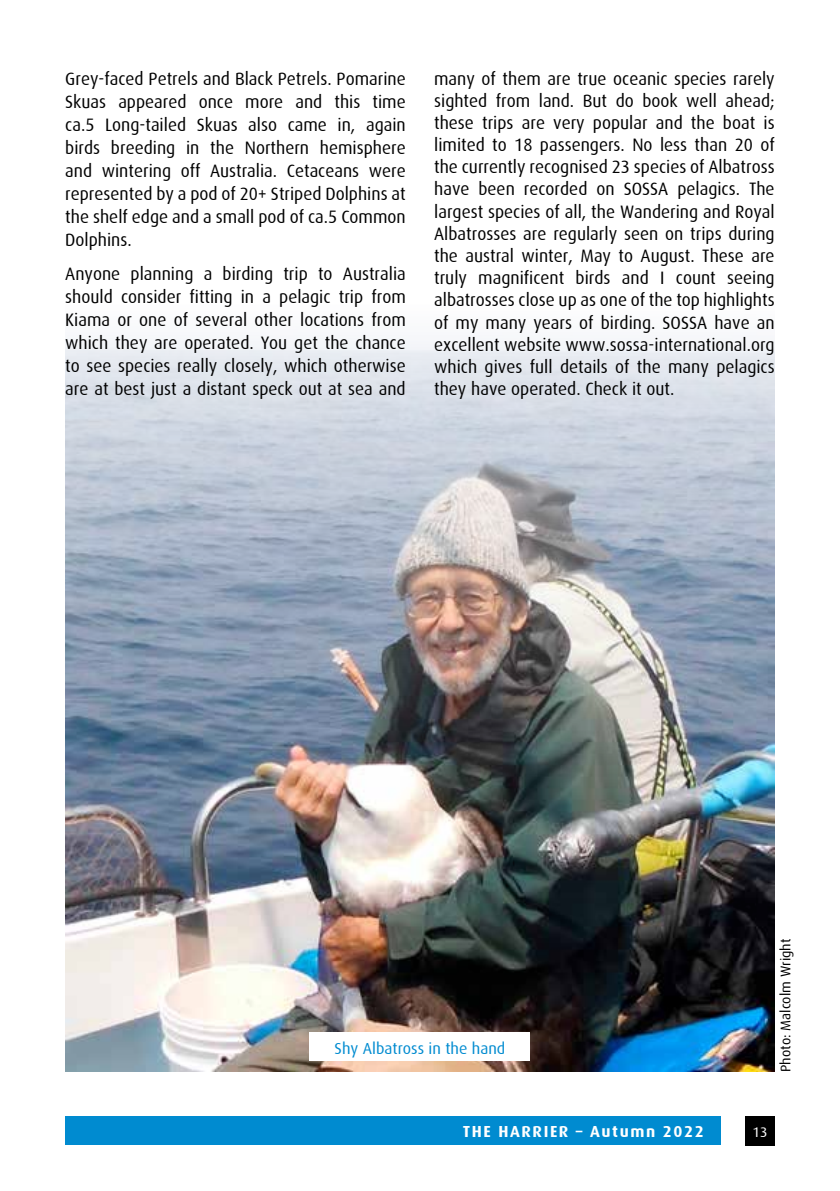
<style>
.page{position:relative;width:840px;height:1191px;background:#fff}
.page>*{position:absolute;margin:0;border:0;box-sizing:border-box;transform-origin:0 0}
.t1{font:18px/22.2px "Dax";color:#000;text-align:justify;scale:.96 1}
.t2{font:700 16px "Dax";letter-spacing:.1em;color:#fff}
.t3{font:16px "Dax";color:#008bd0}
.t4{font:14px "Dax";color:#000}
.t5{font:14px "Dax";color:#fff}
</style>
<div class="page">
<div style="left:65px;top:1116px;width:655px;height:28px;background:#008bd0"></div>
<div style="left:745px;top:1116px;width:29px;height:29px;background:#000"></div>
<img style="left:65px;top:341px;width:709px;height:730px">
<div style="left:309px;top:1032px;width:221px;height:28px;background:#fff"></div>
<p class="t1" style="left:65px;top:67px;width:356px;line-height:23px">Grey-faced Petrels and Black Petrels. Pomarine Skuas appeared once more and this time ca.5 Long-tailed Skuas also came in, again birds breeding in the Northern hemisphere and wintering off Australia. Cetaceans were represented by a pod of 20+ Striped Dolphins at the shelf edge and a small pod of ca.5 Common Dolphins.</p>
<p class="t1" style="left:65px;top:262px;width:356px;line-height:23px">Anyone planning a birding trip to Australia should consider fitting in a pelagic trip from Kiama or one of several other locations from which they are operated. You get the chance to see species really closely, which otherwise are at best just a distant speck out at sea and</p>
<p class="t1" style="left:434px;top:67px;width:356px">many of them are true oceanic species rarely sighted from land. But do book well ahead; these trips are very popular and the boat is limited to 18 passengers. No less than 20 of the currently recognised 23 species of Albatross have been recorded on SOSSA pelagics. The largest species of all, the Wandering and Royal Albatrosses are regularly seen on trips during the austral winter, May to August. These are truly magnificent birds and I count seeing albatrosses close up as one of the top highlights of my many years of birding. SOSSA have an excellent website www.sossa-international.org which gives full details of the many pelagics they have operated. Check it out.</p>
<p class="t3" style="left:334px;top:1039px;width:172px">Shy Albatross in the hand</p>
<p class="t4" style="left:777px;top:1071px;width:135px;rotate:-90deg">Photo: Malcolm Wright</p>
<p class="t2" style="left:462px;top:1122px;width:242px">THE HARRIER – Autumn 2022</p>
<p class="t5" style="left:752px;top:1124px;width:16px">13</p>
</div>
